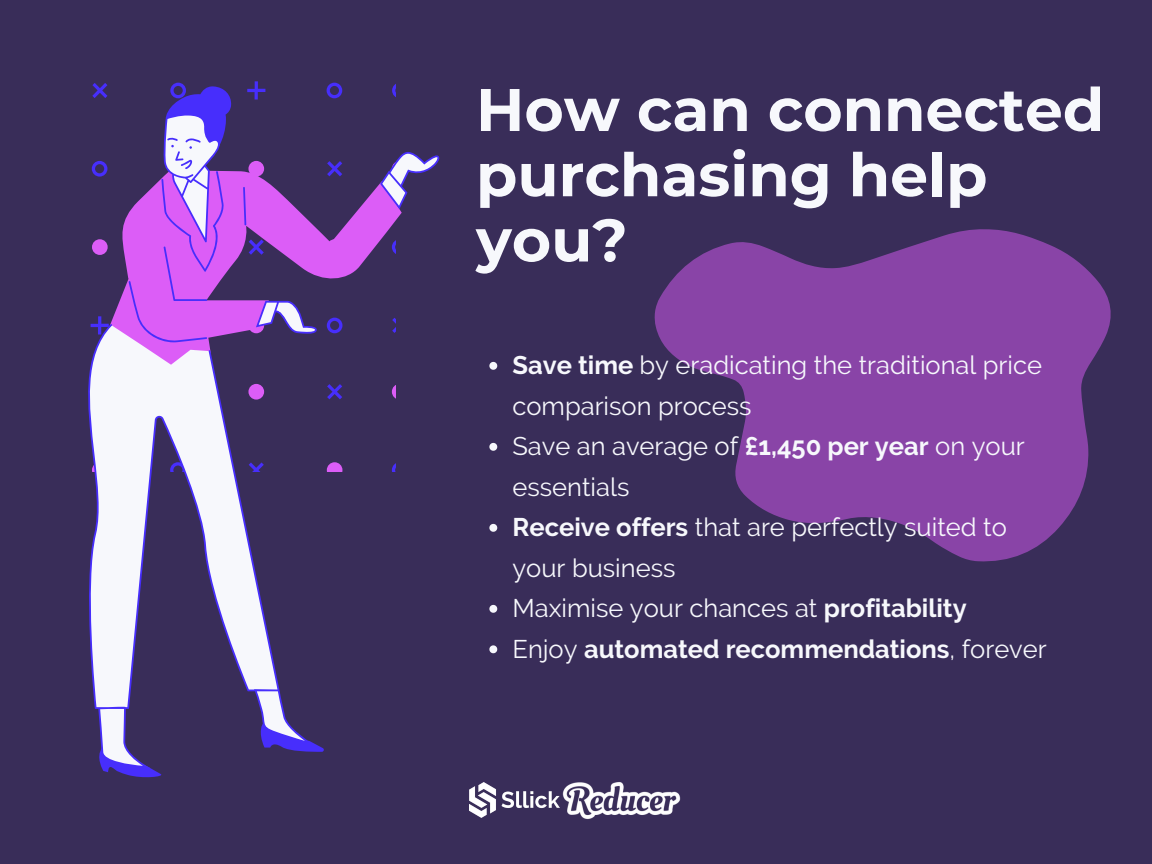
<style>
.page{position:relative;width:1152px;height:864px;background:#392d59}
.page>*{position:absolute;margin:0;border:0;box-sizing:border-box;transform-origin:0 0}
.t1{font:700 60px/65.2px "Montserrat";color:#f7f8fc}
.t2{font:25.5px/40.5px "Raleway";color:#f7f8fc}
.t3{font:700 25.5px "Raleway";color:#f7f8fc}
.s1{font-weight:700}
.s2{font-weight:400}
</style>
<div class="page">
<svg style="left:88px;top:152px;width:351px;height:616px"></svg>
<svg style="left:91px;top:81px;width:305px;height:391px"></svg>
<svg style="left:654px;top:229px;width:457px;height:333px;fill:#8944a7"></svg>
<svg style="left:489px;top:362px;width:8px;height:8px"></svg>
<svg style="left:489px;top:443px;width:8px;height:8px"></svg>
<svg style="left:489px;top:524px;width:8px;height:8px"></svg>
<svg style="left:489px;top:605px;width:8px;height:8px"></svg>
<svg style="left:489px;top:645px;width:8px;height:8px"></svg>
<img style="left:562px;top:782px;width:119px;height:37px">
<img style="left:469px;top:783px;width:90px;height:35px">
<p class="t1" style="left:476px;top:77px;width:630px">How can connected purchasing help you?</p>
<p class="t2" style="left:512px;top:345px;width:531px"><span class="s1">Save time</span> by eradicating the traditional price comparison process</p>
<p class="t2" style="left:512px;top:426px;width:514px">Save an average of <span class="s1">£1,450 per year</span> on your essentials</p>
<p class="t2" style="left:512px;top:507px;width:496px"><span class="s1">Receive offers</span> that are perfectly suited to your business</p>
<p class="t2" style="left:512px;top:588px;width:456px">Maximise your chances at <span class="s1">profitability</span></p>
<p class="t3" style="left:512px;top:634px;width:536px"><span class="s2">Enjoy</span> automated recommendations<span class="s2">, forever</span></p>
</div>
